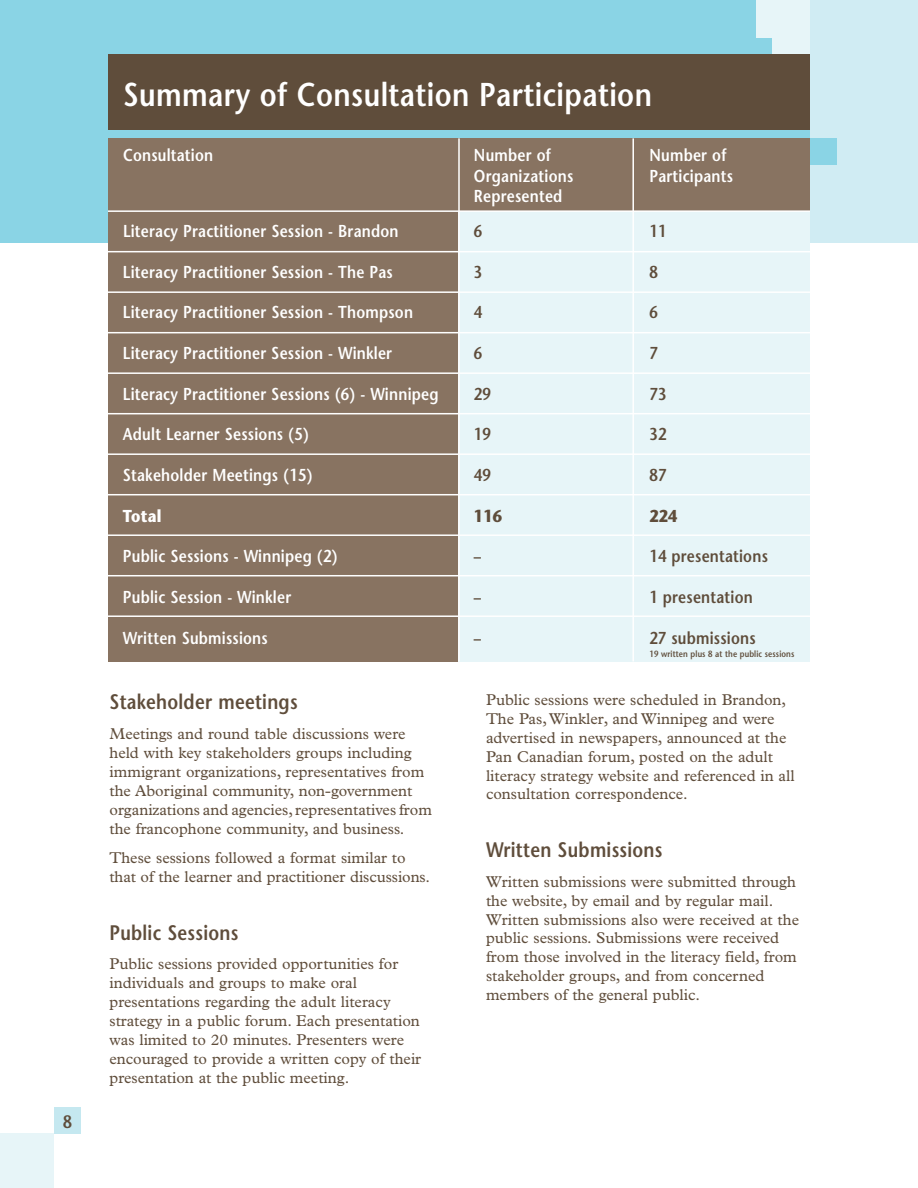
<style>
.page{position:relative;width:918px;height:1188px;background:#fff}
.page>*{position:absolute;margin:0;border:0;box-sizing:border-box;transform-origin:0 0}
.t1{font:600 33px "Stone Sans";letter-spacing:.015em;color:#fff;scale:.85 1}
.t2{font:600 21px "Stone Sans";letter-spacing:.015em;color:#5f4d3b;scale:.85 1}
.t3{font:600 18px "Stone Sans";color:#5f4d3b;scale:.85 1}
.t4{font:600 17.25px "Stone Sans";letter-spacing:.015em;color:#fff;scale:.85 1}
.t5{font:600 17.25px "Stone Sans";letter-spacing:.015em;color:#5f4d3b;scale:.85 1}
.t6{font:700 17.25px "Stone Sans";letter-spacing:.015em;color:#5f4d3b;scale:.85 1}
.t7{font:700 17.25px "Stone Sans";letter-spacing:.015em;color:#fff;scale:.85 1}
.t8{font:15.75px/18.9px "Plantin";color:#5f4d3b}
.t9{font:600 9px "Stone Sans";letter-spacing:.015em;color:#5f4d3b;scale:.85 1}
</style>
<div class="page">
<div style="left:0;top:0;width:918px;height:243px;background:#8ad4e5"></div>
<div style="left:0;top:1134px;width:54px;height:54px;background:#e7f5f8"></div>
<div style="left:54px;top:1107px;width:27px;height:27px;background:#c5e8f0"></div>
<div style="left:810px;top:0;width:108px;height:243px;background:#d0ecf3"></div>
<div style="left:810px;top:138px;width:27px;height:27px;background:#8ad4e5"></div>
<div style="left:756px;top:0;width:54px;height:54px;background:#e7f5f8"></div>
<div style="left:756px;top:39px;width:15px;height:15px;background:#8ad4e5"></div>
<div style="left:108px;top:54px;width:702px;height:76px;background:#5f4d3b"></div>
<div style="left:108px;top:138px;width:702px;height:73px;background:#887361"></div>
<div style="left:108px;top:211px;width:351px;height:451px;background:#887361"></div>
<div style="left:459px;top:211px;width:351px;height:451px;background:#e7f5f8"></div>
<hr style="left:458px;top:138px;width:2px;height:524px;background:#fff">
<hr style="left:632px;top:138px;width:2px;height:524px;background:#fff">
<hr style="left:108px;top:210px;width:702px;height:2px;background:#fff">
<hr style="left:108px;top:251px;width:702px;height:1px;background:#fff">
<hr style="left:108px;top:291px;width:702px;height:2px;background:#fff">
<hr style="left:108px;top:332px;width:702px;height:1px;background:#fff">
<hr style="left:108px;top:372px;width:702px;height:2px;background:#fff">
<hr style="left:108px;top:413px;width:702px;height:1px;background:#fff">
<hr style="left:108px;top:453px;width:702px;height:2px;background:#fff">
<hr style="left:108px;top:494px;width:702px;height:1px;background:#fff">
<hr style="left:108px;top:534px;width:702px;height:2px;background:#fff">
<hr style="left:108px;top:575px;width:702px;height:1px;background:#fff">
<hr style="left:108px;top:615px;width:702px;height:2px;background:#fff">
<p class="t3" style="left:63px;top:1110px;width:12px">8</p>
<h1 class="t1" style="left:123px;top:74px;width:624px">Summary of Consultation Participation</h1>
<p class="t4" style="left:123px;top:144px;width:108px">Consultation</p>
<p class="t4" style="left:474px;top:144px;width:92px">Number of</p>
<p class="t4" style="left:649px;top:144px;width:92px">Number of</p>
<p class="t4" style="left:474px;top:165px;width:118px">Organizations</p>
<p class="t4" style="left:650px;top:165px;width:100px">Participants</p>
<p class="t4" style="left:474px;top:186px;width:106px">Represented</p>
<p class="t4" style="left:123px;top:220px;width:326px">Literacy Practitioner Session - Brandon</p>
<p class="t5" style="left:474px;top:220px;width:11px">6</p>
<p class="t5" style="left:649px;top:220px;width:22px">11</p>
<p class="t4" style="left:123px;top:261px;width:319px">Literacy Practitioner Session - The Pas</p>
<p class="t5" style="left:474px;top:261px;width:11px">3</p>
<p class="t5" style="left:649px;top:261px;width:11px">8</p>
<p class="t4" style="left:123px;top:302px;width:343px">Literacy Practitioner Session - Thompson</p>
<p class="t5" style="left:474px;top:302px;width:11px">4</p>
<p class="t5" style="left:649px;top:302px;width:11px">6</p>
<p class="t4" style="left:123px;top:342px;width:318px">Literacy Practitioner Session - Winkler</p>
<p class="t5" style="left:474px;top:342px;width:11px">6</p>
<p class="t5" style="left:649px;top:342px;width:11px">7</p>
<p class="t4" style="left:123px;top:383px;width:373px">Literacy Practitioner Sessions (6) - Winnipeg</p>
<p class="t5" style="left:474px;top:383px;width:22px">29</p>
<p class="t5" style="left:649px;top:383px;width:22px">73</p>
<p class="t4" style="left:123px;top:424px;width:220px">Adult Learner Sessions (5)</p>
<p class="t5" style="left:474px;top:424px;width:22px">19</p>
<p class="t5" style="left:649px;top:424px;width:22px">32</p>
<p class="t4" style="left:123px;top:464px;width:225px">Stakeholder Meetings (15)</p>
<p class="t5" style="left:474px;top:464px;width:22px">49</p>
<p class="t5" style="left:649px;top:464px;width:22px">87</p>
<p class="t7" style="left:123px;top:505px;width:47px">Total</p>
<p class="t6" style="left:474px;top:505px;width:35px">116</p>
<p class="t6" style="left:649px;top:505px;width:35px">224</p>
<p class="t4" style="left:123px;top:546px;width:254px">Public Sessions - Winnipeg (2)</p>
<p class="t5" style="left:474px;top:546px;width:10px">–</p>
<p class="t5" style="left:649px;top:546px;width:141px">14 presentations</p>
<p class="t4" style="left:123px;top:586px;width:200px">Public Session - Winkler</p>
<p class="t5" style="left:474px;top:586px;width:10px">–</p>
<p class="t5" style="left:649px;top:586px;width:123px">1 presentation</p>
<p class="t4" style="left:123px;top:627px;width:172px">Written Submissions</p>
<p class="t5" style="left:474px;top:627px;width:10px">–</p>
<p class="t5" style="left:649px;top:627px;width:127px">27 submissions</p>
<p class="t9" style="left:650px;top:648px;width:172px">19 written plus 8 at the public sessions</p>
<h2 class="t2" style="left:110px;top:689px;width:223px">Stakeholder meetings</h2>
<p class="t8" style="left:110px;top:724px;width:324px">Meetings and round table discussions were held with key stakeholders groups including immigrant organizations, representatives from the Aboriginal community, non-government organizations and agencies, representatives from the francophone community, and business.</p>
<p class="t8" style="left:110px;top:848px;width:322px">These sessions followed a format similar to that of the learner and practitioner discussions.</p>
<h2 class="t2" style="left:110px;top:919px;width:153px">Public Sessions</h2>
<p class="t8" style="left:110px;top:955px;width:313px">Public sessions provided opportunities for individuals and groups to make oral presentations regarding the adult literacy strategy in a public forum. Each presentation was limited to 20 minutes. Presenters were encouraged to provide a written copy of their presentation at the public meeting.</p>
<p class="t8" style="left:486px;top:690px;width:310px">Public sessions were scheduled in Brandon, The Pas, Winkler, and Winnipeg and were advertised in newspapers, announced at the Pan Canadian forum, posted on the adult literacy strategy website and referenced in all consultation correspondence.</p>
<h2 class="t2" style="left:486px;top:837px;width:209px">Written Submissions</h2>
<p class="t8" style="left:486px;top:872px;width:315px">Written submissions were submitted through the website, by email and by regular mail.<br>Written submissions also were received at the public sessions. Submissions were received from those involved in the literacy field, from stakeholder groups, and from concerned members of the general public.</p>
</div>
